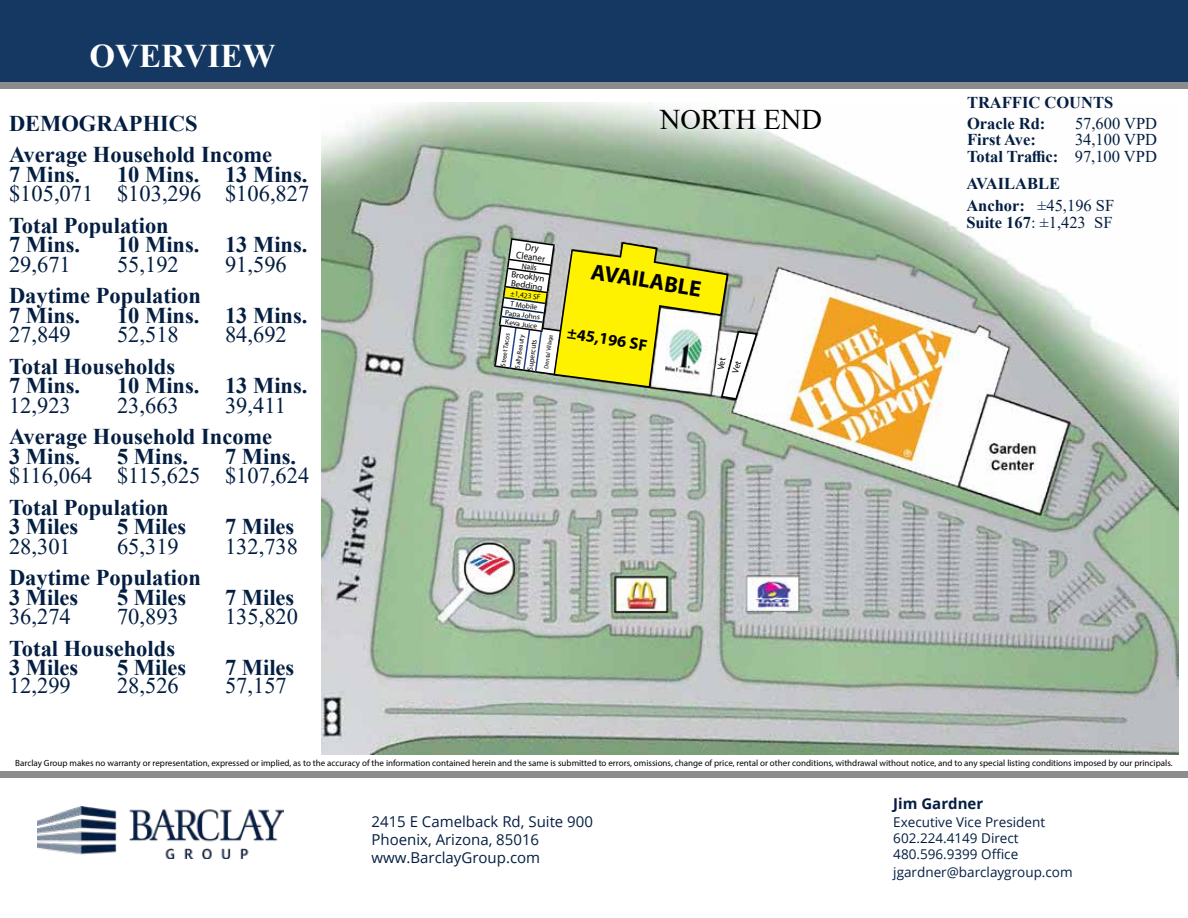
<style>
.page{position:relative;width:1188px;height:918px;background:#fff}
.page>*{position:absolute;margin:0;border:0;box-sizing:border-box;transform-origin:0 0}
.t1{font:700 33px "Times New Roman";color:#fff}
.t2{font:28.5px "Times New Roman";color:#000}
.t3{font:700 22.5px/19.5px "Times New Roman";color:#041e42}
.t4{font:22.5px "Times New Roman";color:#041e42}
.t5{font:700 22.5px "Myriad Pro";color:#000}
.t6{font:16.5px/16.5px "Times New Roman";color:#041e42;text-align:right}
.t7{font:700 16.5px/22.5px "Times New Roman";color:#041e42}
.t8{font:700 16.5px "Myriad Pro";color:#000}
.t9{font:15px/18px "Open Sans";color:#041e42}
.t10{font:700 15px "Open Sans";color:#041e42}
.t11{font:13.5px/16.2px "Open Sans";color:#041e42}
.t12{font:9.9px/9px "Myriad Pro";color:#000;text-align:center;scale:.91 1}
.t13{font:9px/9px "Myriad Pro";color:#000}
.t14{font:8.25px "Myriad Pro";color:#000;scale:.91 1}
.t15{font:7.5px/10.4px "Myriad Pro";color:#000}
.t16{font:6.75px/14.4px "Myriad Pro";color:#000}
.t17{font:6px "Myriad Pro";color:#000}
.s1{font-weight:700}
.s2{font-weight:400}
</style>
<div class="page">
<div style="left:0;top:0;width:1188px;height:82px;background:#143862"></div>
<div style="left:0;top:771px;width:1188px;height:7px;background:#8a8c8e"></div>
<img style="left:37px;top:807px;width:247px;height:51px">
<div style="left:0;top:82px;width:1188px;height:7px;background:#8a8c8e"></div>
<img style="left:322px;top:103px;width:856px;height:651px">
<img style="left:468px;top:552px;width:44px;height:25px">
<svg style="left:493px;top:237px;width:265px;height:164px"></svg>
<h1 class="t1" style="left:90px;top:32px;width:187px">OVERVIEW</h1>
<p class="t3" style="left:9px;top:113px;width:190px">DEMOGRAPHICS</p>
<p class="t2" style="left:660px;top:100px;width:164px">NORTH END</p>
<p class="t3" style="left:9px;top:144px;width:265px">Average Household Income<br>7 Mins.</p>
<p class="t3" style="left:117px;top:164px;width:192px">10 Mins. 13 Mins.</p>
<p class="t4" style="left:9px;top:178px;width:302px">$105,071 $103,296 $106,827</p>
<p class="t3" style="left:9px;top:215px;width:161px">Total Population<br>7 Mins.</p>
<p class="t3" style="left:117px;top:234px;width:192px">10 Mins. 13 Mins.</p>
<p class="t12" style="left:518px;top:241px;width:34px;rotate:8deg">Dry<br>Cleaner</p>
<p class="t14" style="left:523px;top:261px;width:18px;rotate:8deg">Nails</p>
<p class="t13" style="left:512px;top:269px;width:35px;rotate:8deg">Brooklyn<br>Bedding</p>
<p class="t15" style="left:511px;top:288px;width:32px;rotate:8deg">±1,423 SF<br>T Mobile</p>
<p class="t15" style="left:506px;top:308px;width:37px;line-height:9.1px;rotate:8deg">Papa Johns<br>Keva Juice</p>
<p class="t4" style="left:9px;top:248px;width:63px">29,671</p>
<p class="t4" style="left:117px;top:248px;width:63px">55,192</p>
<p class="t4" style="left:225px;top:248px;width:63px">91,596</p>
<p class="t3" style="left:9px;top:285px;width:193px">Daytime Population<br>7 Mins.</p>
<p class="t5" style="left:594px;top:257px;width:113px;rotate:9deg">AVAILABLE</p>
<p class="t3" style="left:117px;top:305px;width:192px">10 Mins. 13 Mins.</p>
<p class="t4" style="left:9px;top:319px;width:63px">27,849</p>
<p class="t4" style="left:117px;top:319px;width:63px">52,518</p>
<p class="t4" style="left:225px;top:319px;width:63px">84,692</p>
<p class="t3" style="left:9px;top:356px;width:168px">Total Households<br>7 Mins.</p>
<p class="t8" style="left:569px;top:322px;width:82px;rotate:9deg">±45,196 SF</p>
<p class="t16" style="left:496px;top:365px;width:35px;rotate:-82deg">Street Tacos<br>Sally Beauty</p>
<p class="t15" style="left:525px;top:370px;width:33px;rotate:-82deg">Supercuts</p>
<p class="t17" style="left:542px;top:368px;width:36px;rotate:-82deg">Dental Village</p>
<p class="t3" style="left:117px;top:375px;width:192px">10 Mins. 13 Mins.</p>
<p class="t4" style="left:9px;top:389px;width:63px">12,923</p>
<p class="t4" style="left:117px;top:389px;width:63px">23,663</p>
<p class="t4" style="left:225px;top:389px;width:63px">39,411</p>
<p class="t3" style="left:9px;top:426px;width:265px">Average Household Income<br>3 Mins.</p>
<p class="t3" style="left:117px;top:446px;width:73px">5 Mins.</p>
<p class="t3" style="left:225px;top:446px;width:73px">7 Mins.</p>
<p class="t4" style="left:9px;top:460px;width:302px">$116,064 $115,625 $107,624</p>
<p class="t3" style="left:9px;top:497px;width:161px">Total Population<br>3 Miles</p>
<p class="t3" style="left:117px;top:516px;width:71px">5 Miles</p>
<p class="t3" style="left:225px;top:516px;width:71px">7 Miles</p>
<p class="t4" style="left:9px;top:530px;width:63px">28,301</p>
<p class="t4" style="left:117px;top:530px;width:63px">65,319</p>
<p class="t4" style="left:225px;top:530px;width:75px">132,738</p>
<p class="t3" style="left:9px;top:567px;width:193px">Daytime Population<br>3 Miles</p>
<p class="t3" style="left:117px;top:587px;width:71px">5 Miles</p>
<p class="t3" style="left:225px;top:587px;width:71px">7 Miles</p>
<p class="t4" style="left:9px;top:601px;width:63px">36,274</p>
<p class="t4" style="left:117px;top:601px;width:63px">70,893</p>
<p class="t4" style="left:225px;top:601px;width:75px">135,820</p>
<p class="t3" style="left:9px;top:638px;width:168px">Total Households<br>3 Miles</p>
<p class="t3" style="left:117px;top:657px;width:71px">5 Miles</p>
<p class="t3" style="left:225px;top:657px;width:71px">7 Miles</p>
<p class="t4" style="left:9px;top:670px;width:63px">12,299</p>
<p class="t4" style="left:117px;top:670px;width:63px">28,526</p>
<p class="t4" style="left:225px;top:670px;width:63px">57,157</p>
<p class="t7" style="left:967px;top:91px;width:148px;line-height:21px">TRAFFIC COUNTS<br>Oracle Rd:</p>
<p class="t6" style="left:1075px;top:114px;width:84px">57,600 VPD</p>
<p class="t7" style="left:967px;top:128px;width:70px">First Ave:</p>
<p class="t6" style="left:967px;top:131px;width:192px">34,100 VPD<br><span class="s1">Total Traffic:</span> 97,100 VPD</p>
<p class="t7" style="left:966px;top:172px;width:149px">AVAILABLE<br>Anchor: <span class="s2">±45,196 SF</span></p>
<p class="t6" style="left:966px;top:214px;width:148px"><span class="s1">Suite 167</span>: ±1,423 SF</p>
<p class="t13" style="left:15px;top:758px;width:1159px">Barclay Group makes no warranty or representation, expressed or implied, as to the accuracy of the information contained herein and the same is submitted to errors, omissions, change of price, rental or other conditions, withdrawal without notice, and to any special listing conditions imposed by our principals.</p>
<p class="t9" style="left:372px;top:812px;width:223px">2415 E Camelback Rd, Suite 900<br>Phoenix, Arizona, 85016 www.BarclayGroup.com</p>
<p class="t10" style="left:893px;top:793px;width:91px">Jim Gardner</p>
<p class="t11" style="left:893px;top:813px;width:153px">Executive Vice President<br>602.224.4149 Direct<br>480.596.9399 Office</p>
<p class="t11" style="left:893px;top:864px;width:181px">jgardner@barclaygroup.com</p>
</div>
